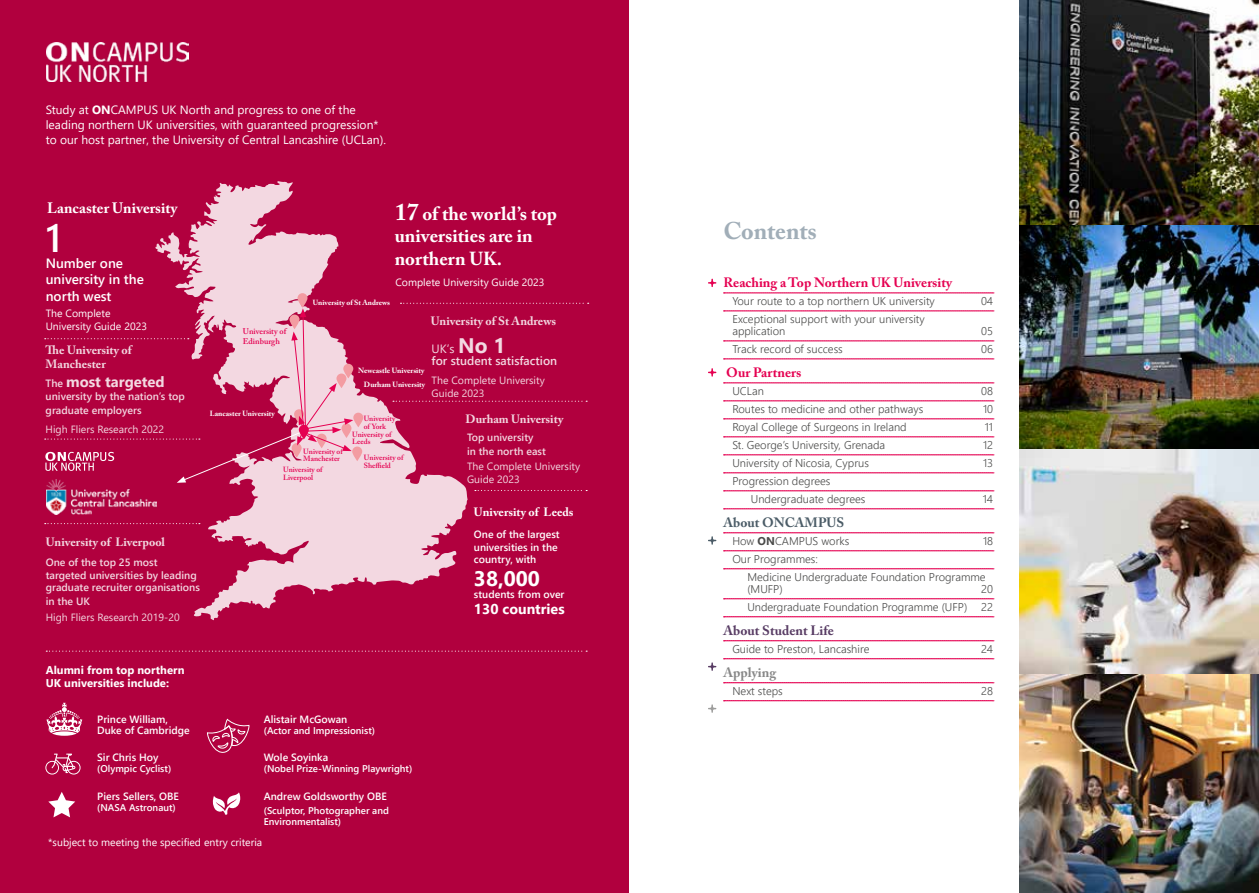
<style>
.page{position:relative;width:1259px;height:893px;background:#fff}
.page>*{position:absolute;margin:0;border:0;box-sizing:border-box;transform-origin:0 0}
.t1{font:600 39.15px "Segoe UI";color:#fff}
.t2{font:700 24px "Adobe Caslon Pro";letter-spacing:-.005em;color:#a1aeb8}
.t3{font:700 21px "Segoe UI";color:#fff}
.t4{font:700 18.75px/22.5px "Adobe Caslon Pro";color:#fff}
.t5{font:700 15px "Adobe Caslon Pro";color:#fff}
.t6{font:700 14.85px "Segoe UI";color:#fff}
.t7{font:700 14.25px "Segoe UI";color:#fff}
.t8{font:700 13.5px "Adobe Caslon Pro";color:#e50051}
.t9{font:600 13.5px/16.2px "Segoe UI";color:#fff}
.t10{font:700 13.5px "Adobe Caslon Pro";color:#583c64}
.t11{font:700 13.5px "Adobe Caslon Pro";color:#4b5c67}
.t12{font:700 13.5px "Adobe Caslon Pro";color:#878787}
.t13{font:12px/15px "Segoe UI";color:#fff}
.t14{font:700 12px/14.4px "Adobe Caslon Pro";color:#fff}
.t15{font:600 12px/12.8px "Segoe UI";color:#fff}
.t16{font:300 11.25px/18px "Segoe UI";color:#4a4a49}
.t17{font:700 11.25px/13.5px "Segoe UI";color:#fff}
.t18{font:600 10.5px/12.8px "Segoe UI";color:#fff}
.t19{font:10.5px/12.6px "Segoe UI";color:#fff}
.t20{font:600 9.75px/11.1px "Segoe UI";color:#fff}
.t21{font:600 8.25px/9.9px "Adobe Caslon Pro";color:#e50051}
.t22{font:600 7.5px/7.4px "Adobe Caslon Pro";color:#e50051}
.t23{font:700 7.5px "Adobe Caslon Pro";color:#fff}
.t24{font:700 7.35px "Adobe Caslon Pro";color:#fff}
.s1{font-weight:700}
.s2{font-weight:600;font-size:10.5px}
.s3{font-size:24px}
.s4{font-weight:400}
.s5{font-weight:700;font-size:21px}
</style>
<div class="page">
<div style="left:0;top:0;width:629px;height:893px;background:#b1003e"></div>
<svg style="left:155px;top:181px;width:312px;height:440px"></svg>
<svg style="left:352px;top:447px;width:10px;height:14px"></svg>
<svg style="left:297px;top:293px;width:10px;height:15px"></svg>
<svg style="left:353px;top:413px;width:10px;height:14px"></svg>
<img style="left:47px;top:483px;width:109px;height:32px">
<svg style="left:400px;top:303px;width:189px;height:1px"></svg>
<svg style="left:393px;top:401px;width:194px;height:1px"></svg>
<svg style="left:723px;top:293px;width:271px;height:1px"></svg>
<svg style="left:723px;top:311px;width:271px;height:1px"></svg>
<svg style="left:723px;top:341px;width:271px;height:1px"></svg>
<svg style="left:723px;top:359px;width:271px;height:1px"></svg>
<svg style="left:723px;top:383px;width:271px;height:1px"></svg>
<svg style="left:723px;top:401px;width:271px;height:1px"></svg>
<svg style="left:723px;top:419px;width:271px;height:1px"></svg>
<svg style="left:723px;top:437px;width:271px;height:1px"></svg>
<svg style="left:723px;top:455px;width:271px;height:1px"></svg>
<svg style="left:723px;top:473px;width:271px;height:1px"></svg>
<svg style="left:723px;top:491px;width:271px;height:1px"></svg>
<svg style="left:723px;top:509px;width:271px;height:1px"></svg>
<svg style="left:723px;top:533px;width:271px;height:1px"></svg>
<svg style="left:723px;top:551px;width:271px;height:1px"></svg>
<svg style="left:723px;top:569px;width:271px;height:1px"></svg>
<svg style="left:723px;top:599px;width:271px;height:1px"></svg>
<svg style="left:723px;top:617px;width:271px;height:1px"></svg>
<svg style="left:723px;top:641px;width:271px;height:1px"></svg>
<svg style="left:723px;top:658px;width:271px;height:1px"></svg>
<svg style="left:723px;top:682px;width:271px;height:1px"></svg>
<svg style="left:723px;top:700px;width:271px;height:1px"></svg>
<svg style="left:46px;top:651px;width:541px;height:1px"></svg>
<svg style="left:475px;top:490px;width:112px;height:1px"></svg>
<svg style="left:45px;top:754px;width:36px;height:20px"></svg>
<svg style="left:46px;top:703px;width:36px;height:30px"></svg>
<svg style="left:52px;top:731px;width:25px;height:5px"></svg>
<svg style="left:48px;top:792px;width:27px;height:25px"></svg>
<svg style="left:207px;top:719px;width:43px;height:34px"></svg>
<svg style="left:212px;top:792px;width:28px;height:23px"></svg>
<img style="left:1019px;top:0;width:240px;height:893px">
<svg style="left:708px;top:279px;width:8px;height:8px"></svg>
<svg style="left:708px;top:368px;width:8px;height:9px"></svg>
<svg style="left:708px;top:536px;width:8px;height:9px"></svg>
<svg style="left:708px;top:662px;width:8px;height:9px"></svg>
<svg style="left:708px;top:704px;width:8px;height:9px"></svg>
<svg style="left:45px;top:523px;width:155px;height:1px"></svg>
<img style="left:46px;top:42px;width:142px;height:39px">
<svg style="left:45px;top:308px;width:308px;height:175px"></svg>
<p class="t13" style="left:46px;top:101px;width:342px">Study at <span class="s1">ON</span>CAMPUS UK North and progress to one of the leading northern UK universities, with guaranteed progression* to our host partner, the University of Central Lancashire (UCLan).</p>
<h3 class="t5" style="left:47px;top:199px;width:132px">Lancaster University</h3>
<h1 class="t1" style="left:46px;top:201px;width:17px">1</h1>
<p class="t9" style="left:46px;top:254px;width:100px">Number one university in the north west</p>
<p class="t19" style="left:46px;top:306px;width:103px">The Complete<br>University Guide 2023</p>
<p class="t14" style="left:46px;top:343px;width:88px">The University of<br>Manchester</p>
<h3 class="t6" style="left:46px;top:368px;width:121px"><span class="s2">The</span> most targeted</h3>
<p class="t18" style="left:46px;top:389px;width:141px;line-height:13.5px">university by the nation’s top graduate employers</p>
<p class="t19" style="left:46px;top:422px;width:120px">High Fliers Research 2022</p>
<p class="t14" style="left:46px;top:534px;width:121px">University of Liverpool</p>
<p class="t18" style="left:46px;top:555px;width:156px">One of the top 25 most targeted universities by leading graduate recruiter organisations</p>
<p class="t18" style="left:46px;top:594px;width:46px">in the UK</p>
<p class="t19" style="left:46px;top:610px;width:135px">High Fliers Research 2019-20</p>
<h3 class="t4" style="left:395px;top:202px;width:164px"><span class="s3">17</span> of the world’s top universities are in northern UK.</h3>
<p class="t19" style="left:395px;top:275px;width:151px">Complete University Guide 2023</p>
<p class="t21" style="left:243px;top:326px;width:45px">University of<br>Edinburgh</p>
<p class="t24" style="left:313px;top:298px;width:79px">University of St Andrews</p>
<p class="t14" style="left:431px;top:314px;width:127px">University of St Andrews</p>
<p class="t15" style="left:432px;top:341px;width:127px"><span class="s4">UK’s</span> <span class="s5">No 1<br></span>for student satisfaction</p>
<p class="t19" style="left:432px;top:373px;width:115px">The Complete University<br>Guide 2023</p>
<p class="t23" style="left:358px;top:366px;width:68px">Newcastle University</p>
<p class="t23" style="left:364px;top:380px;width:63px">Durham University</p>
<p class="t23" style="left:210px;top:409px;width:67px">Lancaster University</p>
<p class="t22" style="left:364px;top:415px;width:33px">University of York</p>
<p class="t22" style="left:352px;top:431px;width:41px">University of<br>Leeds</p>
<p class="t22" style="left:303px;top:448px;width:41px">University of<br>Manchester</p>
<p class="t22" style="left:364px;top:454px;width:41px">University of<br>Sheffield</p>
<p class="t22" style="left:283px;top:466px;width:41px">University of<br>Liverpool</p>
<p class="t14" style="left:465px;top:411px;width:99px">Durham University</p>
<p class="t18" style="left:467px;top:429px;width:80px;line-height:14px">Top university<br>in the north east</p>
<p class="t19" style="left:467px;top:459px;width:115px">The Complete University<br>Guide 2023</p>
<p class="t14" style="left:474px;top:504px;width:101px">University of Leeds</p>
<p class="t18" style="left:474px;top:527px;width:87px">One of the largest universities in the country, with</p>
<h3 class="t3" style="left:474px;top:558px;width:68px">38,000</h3>
<p class="t18" style="left:474px;top:587px;width:92px">students from over</p>
<p class="t7" style="left:474px;top:596px;width:92px">130 countries</p>
<p class="t17" style="left:46px;top:662px;width:140px">Alumni from top northern<br>UK universities include:</p>
<p class="t18" style="left:97px;top:712px;width:94px;line-height:11.1px">Prince William,<br>Duke of Cambridge</p>
<p class="t18" style="left:97px;top:750px;width:63px">Sir Chris Hoy</p>
<p class="t20" style="left:97px;top:763px;width:76px">(Olympic Cyclist)</p>
<p class="t18" style="left:97px;top:789px;width:83px">Piers Sellers, OBE</p>
<p class="t20" style="left:97px;top:801px;width:80px">(NASA Astronaut)</p>
<p class="t18" style="left:264px;top:712px;width:85px">Alistair McGowan</p>
<p class="t20" style="left:264px;top:724px;width:113px">(Actor and Impressionist)</p>
<p class="t18" style="left:264px;top:750px;width:66px">Wole Soyinka</p>
<p class="t20" style="left:264px;top:763px;width:150px">(Nobel Prize-Winning Playwright)</p>
<p class="t18" style="left:264px;top:789px;width:125px">Andrew Goldsworthy OBE</p>
<p class="t20" style="left:264px;top:804px;width:127px">(Sculptor, Photographer and<br>Environmentalist)</p>
<p class="t19" style="left:48px;top:835px;width:215px">*subject to meeting the specified entry criteria</p>
<h2 class="t2" style="left:723px;top:216px;width:95px">Contents</h2>
<p class="t8" style="left:723px;top:274px;width:230px">Reaching a Top Northern UK University</p>
<p class="t16" style="left:732px;top:291px;width:204px">Your route to a top northern UK university</p>
<p class="t16" style="left:981px;top:291px;width:14px">04</p>
<p class="t16" style="left:732px;top:312px;width:194px;line-height:12px">Exceptional support with your university application</p>
<p class="t16" style="left:981px;top:321px;width:13px">05</p>
<p class="t16" style="left:732px;top:339px;width:112px">Track record of success</p>
<p class="t16" style="left:981px;top:339px;width:13px">06</p>
<p class="t8" style="left:726px;top:364px;width:77px">Our Partners</p>
<p class="t16" style="left:732px;top:381px;width:33px">UCLan</p>
<p class="t16" style="left:981px;top:381px;width:13px">08</p>
<p class="t16" style="left:732px;top:399px;width:192px">Routes to medicine and other pathways</p>
<p class="t16" style="left:983px;top:399px;width:12px">10</p>
<p class="t16" style="left:732px;top:417px;width:176px">Royal College of Surgeons in Ireland</p>
<p class="t16" style="left:984px;top:417px;width:10px">11</p>
<p class="t16" style="left:732px;top:435px;width:154px">St. George’s University, Grenada</p>
<p class="t16" style="left:983px;top:435px;width:12px">12</p>
<p class="t16" style="left:732px;top:453px;width:138px">University of Nicosia, Cyprus</p>
<p class="t16" style="left:983px;top:453px;width:12px">13</p>
<p class="t16" style="left:751px;top:471px;width:116px;text-indent:-18px">Progression degrees<br>Undergraduate degrees</p>
<p class="t16" style="left:982px;top:489px;width:12px">14</p>
<p class="t11" style="left:723px;top:514px;width:122px">About ONCAMPUS</p>
<p class="t16" style="left:732px;top:531px;width:119px">How <span class="s1">ON</span>CAMPUS works</p>
<p class="t16" style="left:983px;top:531px;width:12px">18</p>
<p class="t16" style="left:747px;top:549px;width:240px;text-indent:-15px">Our Programmes:<br>Medicine Undergraduate Foundation Programme</p>
<p class="t16" style="left:747px;top:579px;width:37px">(MUFP)</p>
<p class="t16" style="left:747px;top:579px;width:247px;text-align:right">20<br>Undergraduate Foundation Programme (UFP) 22</p>
<p class="t10" style="left:723px;top:622px;width:112px">About Student Life</p>
<p class="t16" style="left:732px;top:639px;width:139px">Guide to Preston, Lancashire</p>
<p class="t16" style="left:981px;top:639px;width:14px">24</p>
<p class="t12" style="left:723px;top:664px;width:54px">Applying</p>
<p class="t16" style="left:732px;top:681px;width:52px">Next steps</p>
<p class="t16" style="left:981px;top:681px;width:13px">28</p>
</div>
